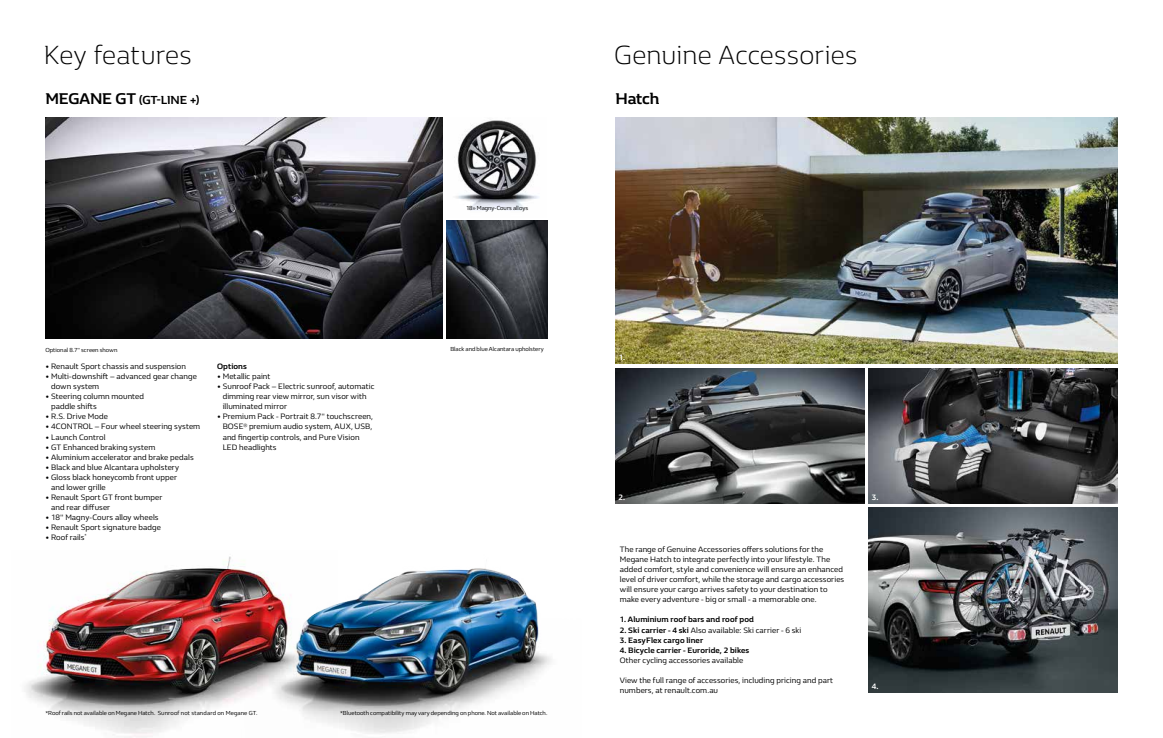
<style>
.page{position:relative;width:1163px;height:738px;background:#fff}
.page>*{position:absolute;margin:0;border:0;box-sizing:border-box;transform-origin:0 0}
.t1{font:300 27px "Renault Life";letter-spacing:.005em;color:#000}
.t2{font:700 16px "Renault Life";letter-spacing:-.01em;color:#000}
.t3{font:700 12px "Renault Life";letter-spacing:-.01em;color:#000}
.t4{font:8px/10px "Renault Life";letter-spacing:.01em;color:#000}
.t5{font:700 8px "Renault Life";letter-spacing:.01em;color:#000}
.t6{font:700 8px "Renault Life";color:#fff}
.t7{font:6px "Renault Life";color:#000}
.s1{font-size:16px}
.s2{font-weight:700}
</style>
<div class="page">
<img style="left:25px;top:556px;width:216px;height:181px">
<img style="left:241px;top:564px;width:311px;height:170px">
<img style="left:45px;top:118px;width:397px;height:220px">
<img style="left:454px;top:120px;width:85px;height:91px">
<img style="left:446px;top:220px;width:101px;height:118px">
<img style="left:615px;top:118px;width:502px;height:245px">
<img style="left:868px;top:507px;width:249px;height:185px">
<img style="left:868px;top:368px;width:249px;height:135px">
<img style="left:615px;top:368px;width:249px;height:135px">
<h1 class="t1" style="left:44px;top:36px;width:149px">Key features</h1>
<h3 class="t3" style="left:45px;top:91px;width:156px"><span class="s1">MEGANE GT</span> (GT-LINE +)</h3>
<p class="t7" style="left:45px;top:345px;width:74px">Optional 8.7" screen shown</p>
<p class="t4" style="left:45px;top:361px;width:142px">• Renault Sport chassis and suspension</p>
<p class="t4" style="left:51px;top:371px;width:147px;text-indent:-6px">• Multi-downshift – advanced gear change down system</p>
<p class="t4" style="left:51px;top:391px;width:94px;text-indent:-6px">• Steering column mounted paddle shifts</p>
<p class="t4" style="left:45px;top:411px;width:64px">• R.S. Drive Mode</p>
<p class="t4" style="left:45px;top:421px;width:156px">• 4CONTROL – Four wheel steering system</p>
<p class="t4" style="left:45px;top:431px;width:62px">• Launch Control</p>
<p class="t4" style="left:45px;top:441px;width:111px">• GT Enhanced braking system</p>
<p class="t4" style="left:45px;top:451px;width:150px">• Aluminium accelerator and brake pedals</p>
<p class="t4" style="left:45px;top:461px;width:135px">• Black and blue Alcantara upholstery</p>
<p class="t4" style="left:51px;top:471px;width:127px;text-indent:-6px">• Gloss black honeycomb front upper and lower grille</p>
<p class="t4" style="left:51px;top:491px;width:113px;text-indent:-6px">• Renault Sport GT front bumper and rear diffuser</p>
<p class="t4" style="left:45px;top:511px;width:115px">• 18" Magny-Cours alloy wheels</p>
<p class="t4" style="left:45px;top:521px;width:117px">• Renault Sport signature badge</p>
<p class="t4" style="left:45px;top:531px;width:43px">• Roof rails<sup>*</sup></p>
<p class="t5" style="left:217px;top:361px;width:31px">Options</p>
<p class="t4" style="left:217px;top:371px;width:55px">• Metallic paint</p>
<p class="t4" style="left:223px;top:381px;width:153px;text-indent:-6px">• Sunroof Pack – Electric sunroof, automatic dimming rear view mirror, sun visor with illuminated mirror</p>
<p class="t4" style="left:223px;top:411px;width:152px;text-indent:-6px">• Premium Pack - Portrait 8.7" touchscreen, BOSE<sup>®</sup> premium audio system, AUX, USB, and fingertip controls, and Pure Vision LED headlights</p>
<p class="t7" style="left:466px;top:203px;width:64px">18» Magny-Cours alloys</p>
<p class="t7" style="left:450px;top:345px;width:95px">Black and blue Alcantara upholstery</p>
<p class="t7" style="left:45px;top:708px;width:213px">*Roof rails not available on Megane Hatch. Sunroof not standard on Megane GT.</p>
<p class="t7" style="left:340px;top:708px;width:209px">*Bluetooth compatibility may vary depending on phone. Not available on Hatch.</p>
<h1 class="t1" style="left:614px;top:36px;width:245px">Genuine Accessories</h1>
<h2 class="t2" style="left:615px;top:87px;width:45px">Hatch</h2>
<p class="t6" style="left:618px;top:352px;width:8px">1.</p>
<p class="t6" style="left:618px;top:491px;width:8px">2.</p>
<p class="t4" style="left:619px;top:544px;width:226px">The range of Genuine Accessories offers solutions for the Megane Hatch to integrate perfectly into your lifestyle. The added comfort, style and convenience will ensure an enhanced level of driver comfort, while the storage and cargo accessories will ensure your cargo arrives safety to your destination to make every adventure - big or small - a memorable one.</p>
<p class="t5" style="left:619px;top:614px;width:136px">1. Aluminium roof bars and roof pod</p>
<p class="t4" style="left:619px;top:624px;width:183px"><span class="s2">2. Ski carrier - 4 ski</span> Also available: Ski carrier - 6 ski</p>
<p class="t5" style="left:619px;top:634px;width:85px">3. EasyFlex cargo liner</p>
<p class="t5" style="left:619px;top:644px;width:131px">4. Bicycle carrier - Euroride, 2 bikes</p>
<p class="t4" style="left:619px;top:654px;width:125px">Other cycling accessories available</p>
<p class="t4" style="left:619px;top:674px;width:215px">View the full range of accessories, including pricing and part numbers, at renault.com.au</p>
<p class="t6" style="left:871px;top:491px;width:8px">3.</p>
<p class="t6" style="left:871px;top:680px;width:8px">4.</p>
</div>
